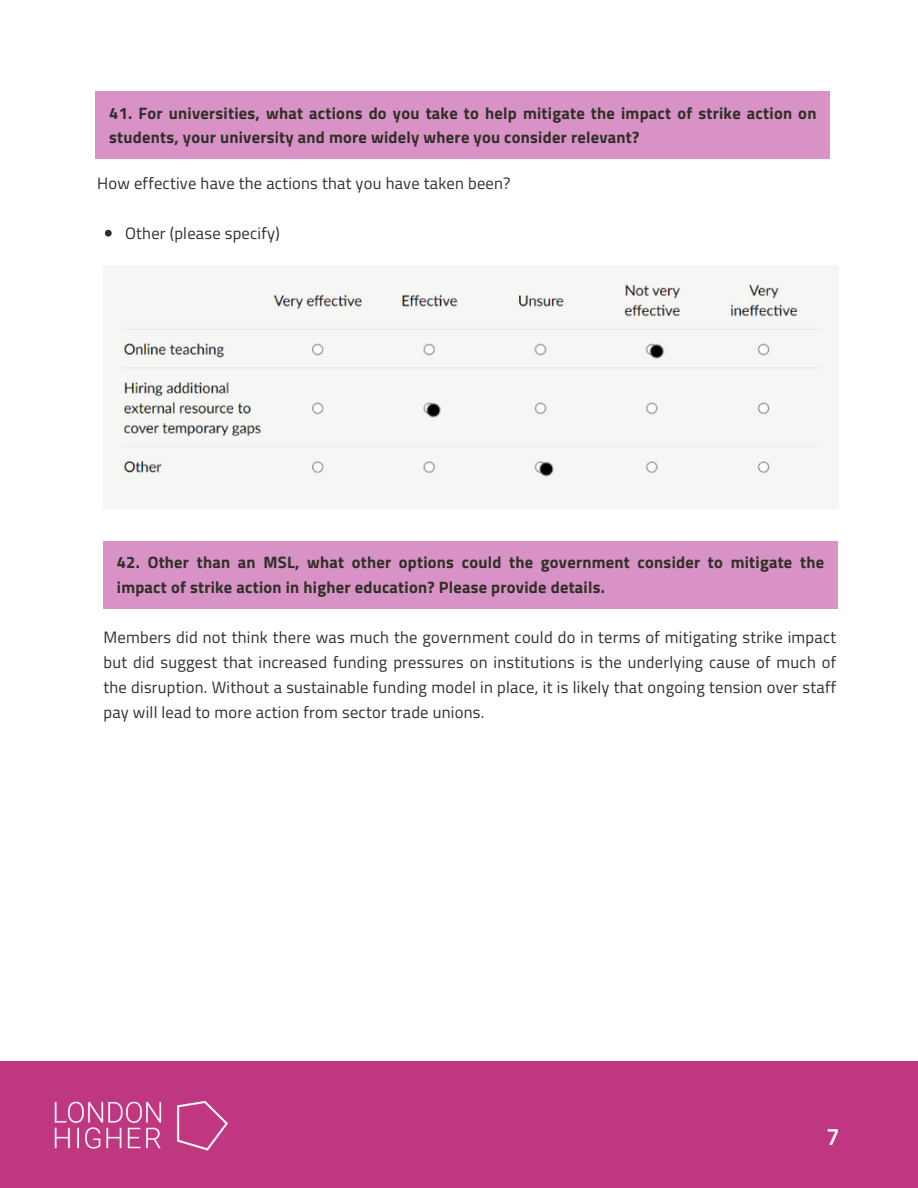
<style>
.page{position:relative;width:918px;height:1188px;background:#fff}
.page>*{position:absolute;margin:0;border:0;box-sizing:border-box;transform-origin:0 0}
.t1{font:600 24px "Titillium Web";color:#fff}
.t2{font:16.5px/24.8px "Titillium Web";letter-spacing:.015em;color:#2f3029;text-align:justify}
.t3{font:700 16.5px/24.8px "Titillium Web";letter-spacing:.015em;color:#2f3029}
</style>
<div class="page">
<div style="left:0;top:1061px;width:918px;height:127px;background:#bf3681"></div>
<img style="left:54px;top:1101px;width:174px;height:50px">
<div style="left:103px;top:541px;width:735px;height:68px;background:#d892c5"></div>
<div style="left:96px;top:92px;width:734px;height:67px;background:#d892c5"></div>
<div style="left:103px;top:266px;width:735px;height:243px;background:#f6f6f4"></div>
<svg style="left:105px;top:230px;width:7px;height:7px"></svg>
<p class="t3" style="left:109px;top:100px;width:709px">41. For universities, what actions do you take to help mitigate the impact of strike action on students, your university and more widely where you consider relevant?</p>
<p class="t2" style="left:97px;top:171px;width:415px">How effective have the actions that you have taken been?</p>
<h1 class="t2" style="left:125px;top:220px;width:156px">Other (please specify)</h1>
<p class="t3" style="left:117px;top:550px;width:709px">42. Other than an MSL, what other options could the government consider to mitigate the impact of strike action in higher education? Please provide details.</p>
<p class="t2" style="left:103px;top:625px;width:734px">Members did not think there was much the government could do in terms of mitigating strike impact but did suggest that increased funding pressures on institutions is the underlying cause of much of the disruption. Without a sustainable funding model in place, it is likely that ongoing tension over staff pay will lead to more action from sector trade unions.</p>
<p class="t1" style="left:826px;top:1118px;width:15px">7</p>
</div>
